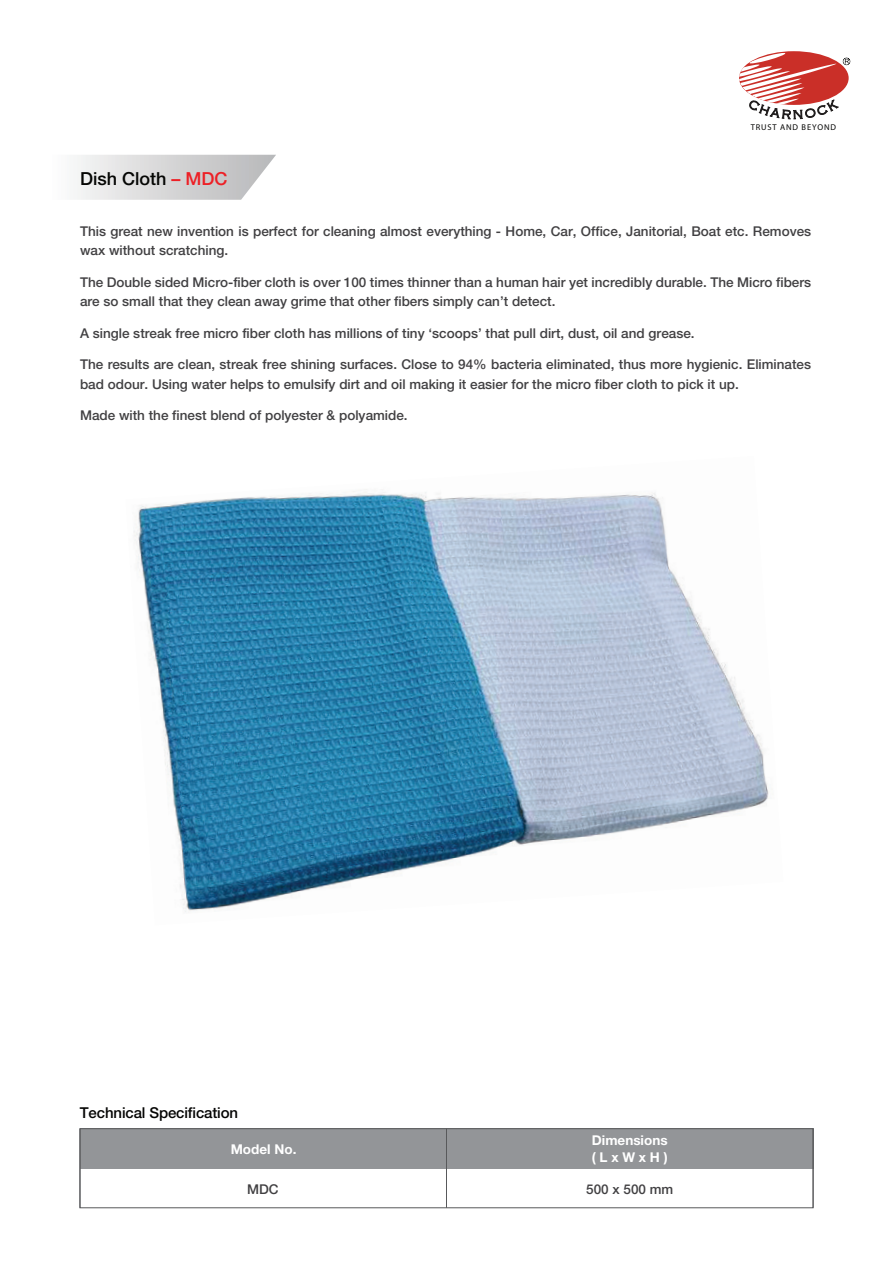
<style>
.page{position:relative;width:893px;height:1263px;background:#fff}
.page>*{position:absolute;margin:0;border:0;box-sizing:border-box;transform-origin:0 0}
.t1{font:500 18px "Helvetica Neue";color:#050604}
.t2{font:500 15px "Helvetica Neue";letter-spacing:-.01em;color:#050504}
.t3{font:500 13.5px/19.5px "Helvetica Neue";color:#414042}
.t4{font:700 13.5px/16.2px "Helvetica Neue";color:#fff}
.t5{font:8.4px "Myriad Pro";letter-spacing:.1em;color:#050504}
.s1{color:#ed2026}
</style>
<div class="page">
<svg style="left:77px;top:155px;width:199px;height:45px"></svg>
<div style="left:80px;top:1129px;width:733px;height:40px;background:#939598"></div>
<div style="left:79px;top:1128px;width:734px;height:80px;border:1px solid #58595b"></div>
<hr style="left:813px;top:1129px;width:1px;height:79px;background:#58595b">
<hr style="left:446px;top:1129px;width:1px;height:79px;background:#58595b">
<hr style="left:80px;top:1129px;width:1px;height:79px;background:#58595b">
<svg style="left:739px;top:52px;width:111px;height:68px"></svg>
<img style="left:134px;top:489px;width:635px;height:423px">
<h1 class="t1" style="left:80px;top:168px;width:149px">Dish Cloth <span class="s1">– MDC</span></h1>
<p class="t5" style="left:751px;top:122px;width:87px">TRUST AND BEYOND</p>
<p class="t3" style="left:80px;top:221px;width:733px">This great new invention is perfect for cleaning almost everything - Home, Car, Office, Janitorial, Boat etc. Removes wax without scratching.</p>
<p class="t3" style="left:80px;top:272px;width:733px">The Double sided Micro-fiber cloth is over 100 times thinner than a human hair yet incredibly durable. The Micro fibers are so small that they clean away grime that other fibers simply can’t detect.</p>
<p class="t3" style="left:80px;top:323px;width:616px">A single streak free micro fiber cloth has millions of tiny ‘scoops’ that pull dirt, dust, oil and grease.</p>
<p class="t3" style="left:80px;top:354px;width:733px">The results are clean, streak free shining surfaces. Close to 94% bacteria eliminated, thus more hygienic. Eliminates bad odour. Using water helps to emulsify dirt and oil making it easier for the micro fiber cloth to pick it up.</p>
<p class="t3" style="left:80px;top:405px;width:329px">Made with the finest blend of polyester &amp; polyamide.</p>
<p class="t2" style="left:80px;top:1104px;width:160px">Technical Specification</p>
<p class="t4" style="left:231px;top:1141px;width:67px">Model No.</p>
<p class="t3" style="left:247px;top:1179px;width:33px">MDC</p>
<p class="t3" style="left:586px;top:1179px;width:89px">500 x 500 mm</p>
<p class="t4" style="left:592px;top:1132px;width:77px">Dimensions ( L x W x H )</p>
</div>
